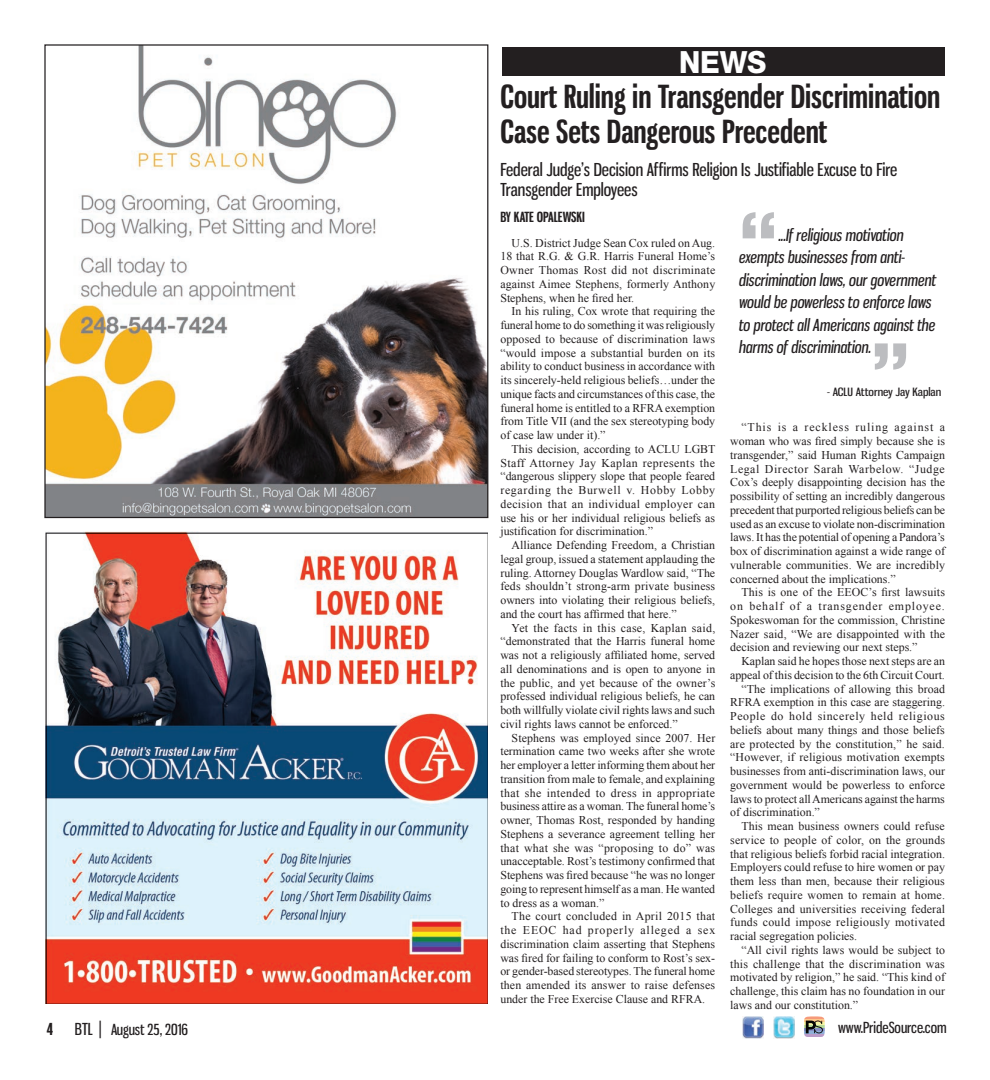
<style>
.page{position:relative;width:990px;height:1080px;background:#fff}
.page>*{position:absolute;margin:0;border:0;box-sizing:border-box;transform-origin:0 0}
.Pull_Quote_W__Quotes{font:800 condensed 75px "Helvetica Neue LT Std";color:#bcbdc0;scale:1.1 1}
.Headline_2_-_Small{font:700 31.25px/35px "Gnuolane Rg";color:#231f20}
.Breif_Box_Title{font:800 30.62px "Helvetica Neue";color:#fff;scale:.94 1}
.Subhead{font:17.5px/20px "Gnuolane Rg";color:#231f20}
.Pull_Quote_W__Quotes-2{font:italic 16.25px/22.5px "Gnuolane Rg";color:#231f20}
.t1{font:700 16.25px "Gnuolane Rg";color:#231f20}
.t2{font:15px "Gnuolane Rg";color:#231f20}
.ByLine_New{font:700 13.75px "Gnuolane Rg";color:#231f20}
.Body_Copy{font:11.88px/13.8px "Times New Roman";color:#231f20;text-align:justify}
.Pull_Quote_Byline{font:11.25px "Gnuolane Rg";color:#231f20;scale:1.14 1}
.s1{font-size:16.25px}
.s2{font-size:17.5px}
</style>
<div class="page">
<img style="left:773px;top:1016px;width:22px;height:22px">
<img style="left:742px;top:1016px;width:22px;height:22px">
<hr style="left:804px;top:1016px;width:21px;height:3px;background:#f69a7a">
<hr style="left:804px;top:1019px;width:21px;height:3px;background:#fdc88a">
<hr style="left:804px;top:1022px;width:21px;height:3px;background:#f6f3a2">
<hr style="left:804px;top:1025px;width:21px;height:3px;background:#b7d99b">
<hr style="left:804px;top:1028px;width:21px;height:3px;background:#868fc4">
<hr style="left:804px;top:1031px;width:21px;height:3px;background:#8fafd8">
<hr style="left:804px;top:1034px;width:21px;height:3px;background:#bb9cc9">
<svg style="left:806px;top:1021px;width:17px;height:12px"></svg>
<div style="left:502px;top:47px;width:443px;height:29px;background:#231f20"></div>
<img style="left:45px;top:531px;width:443px;height:472px">
<img style="left:46px;top:46px;width:440px;height:470px">
<p class="Breif_Box_Title" style="left:679px;top:44px;width:94px">NEWS</p>
<p class="Headline_2_-_Small" style="left:500px;top:78px;width:442px">Court Ruling in Transgender Discrimination<br>Case Sets Dangerous Precedent</p>
<p class="Subhead" style="left:500px;top:160px;width:399px">Federal Judge’s Decision Affirms Religion Is Justifiable Excuse to Fire<br>Transgender Employees</p>
<p class="ByLine_New" style="left:500px;top:208px;width:86px">BY KATE OPALEWSKI</p>
<p class="Body_Copy" style="left:500px;top:236px;width:216px;text-indent:11px">U.S. District Judge Sean Cox ruled on Aug.<br>18 that R.G. &amp; G.R. Harris Funeral Home’s Owner Thomas Rost did not discriminate against Aimee Stephens, formerly Anthony Stephens, when he fired her.</p>
<p class="Body_Copy" style="left:500px;top:304px;width:216px;text-indent:11px">In his ruling, Cox wrote that requiring the funeral home to do something it was religiously opposed to because of discrimination laws “would impose a substantial burden on its ability to conduct business in accordance with its sincerely-held religious beliefs…under the unique facts and circumstances of this case, the funeral home is entitled to a RFRA exemption from Title VII (and the sex stereotyping body of case law under it).”</p>
<p class="Body_Copy" style="left:500px;top:442px;width:217px;text-indent:11px">This decision, according to ACLU LGBT Staff Attorney Jay Kaplan represents the “dangerous slippery slope that people feared regarding the Burwell v. Hobby Lobby decision that an individual employer can use his or her individual religious beliefs as justification for discrimination.”</p>
<p class="Body_Copy" style="left:500px;top:538px;width:216px;text-indent:11px">Alliance Defending Freedom, a Christian legal group, issued a statement applauding the ruling. Attorney Douglas Wardlow said, “The feds shouldn’t strong-arm private business owners into violating their religious beliefs, and the court has affirmed that here.”</p>
<p class="Body_Copy" style="left:500px;top:621px;width:216px;text-indent:11px">Yet the facts in this case, Kaplan said, “demonstrated that the Harris funeral home was not a religiously affiliated home, served all denominations and is open to anyone in the public, and yet because of the owner’s professed individual religious beliefs, he can both willfully violate civil rights laws and such civil rights laws cannot be enforced.”</p>
<p class="Body_Copy" style="left:500px;top:731px;width:216px;text-indent:11px">Stephens was employed since 2007. Her termination came two weeks after she wrote her employer a letter informing them about her transition from male to female, and explaining that she intended to dress in appropriate business attire as a woman. The funeral home’s owner, Thomas Rost, responded by handing Stephens a severance agreement telling her that what she was “proposing to do” was unacceptable. Rost’s testimony confirmed that Stephens was fired because “he was no longer going to represent himself as a man. He wanted to dress as a woman.”</p>
<p class="Body_Copy" style="left:500px;top:909px;width:216px;text-indent:11px">The court concluded in April 2015 that the EEOC had properly alleged a sex discrimination claim asserting that Stephens was fired for failing to conform to Rost’s sex&shy;or gender-based stereotypes. The funeral home then amended its answer to raise defenses under the Free Exercise Clause and RFRA.</p>
<p class="Pull_Quote_W__Quotes" style="left:738px;top:193px;width:38px">“</p>
<p class="Pull_Quote_W__Quotes-2" style="left:738px;top:223px;width:199px;text-indent:40px">...If religious motivation exempts businesses from anti&shy;discrimination laws, our government would be powerless to enforce laws to protect all Americans against the harms of discrimination.</p>
<p class="Pull_Quote_Byline" style="left:827px;top:385px;width:101px">- ACLU Attorney Jay Kaplan</p>
<p class="Pull_Quote_W__Quotes" style="left:871px;top:324px;width:38px">”</p>
<p class="Body_Copy" style="left:730px;top:420px;width:216px;text-indent:11px">“This is a reckless ruling against a woman who was fired simply because she is transgender,” said Human Rights Campaign Legal Director Sarah Warbelow. “Judge Cox’s deeply disappointing decision has the possibility of setting an incredibly dangerous precedent that purported religious beliefs can be used as an excuse to violate non-discrimination laws. It has the potential of opening a Pandora’s box of discrimination against a wide range of vulnerable communities. We are incredibly concerned about the implications.”</p>
<p class="Body_Copy" style="left:730px;top:585px;width:216px;text-indent:11px">This is one of the EEOC’s first lawsuits on behalf of a transgender employee.<br>Spokeswoman for the commission, Christine Nazer said, “We are disappointed with the decision and reviewing our next steps.”</p>
<p class="Body_Copy" style="left:730px;top:654px;width:216px;text-align:right">Kaplan said he hopes those next steps are an appeal of this decision to the 6th Circuit Court.</p>
<p class="Body_Copy" style="left:730px;top:682px;width:216px;text-indent:11px">“The implications of allowing this broad RFRA exemption in this case are staggering.<br>People do hold sincerely held religious beliefs about many things and those beliefs are protected by the constitution,” he said. “However, if religious motivation exempts businesses from anti-discrimination laws, our government would be powerless to enforce laws to protect all Americans against the harms of discrimination.”</p>
<p class="Body_Copy" style="left:730px;top:819px;width:216px;text-indent:11px">This mean business owners could refuse service to people of color, on the grounds that religious beliefs forbid racial integration.<br>Employers could refuse to hire women or pay them less than men, because their religious beliefs require women to remain at home.<br>Colleges and universities receiving federal funds could impose religiously motivated racial segregation policies.</p>
<p class="Body_Copy" style="left:730px;top:943px;width:216px;text-indent:11px">“All civil rights laws would be subject to this challenge that the discrimination was motivated by religion,” he said. “This kind of challenge, this claim has no foundation in our laws and our constitution.”</p>
<p class="t1" style="left:47px;top:1019px;width:8px">4</p>
<p class="t2" style="left:75px;top:1021px;width:115px"><span class="s1">BTL</span> <span class="s2">|</span> August 25, 2016</p>
<p class="t2" style="left:838px;top:1019px;width:110px">www.PrideSource.com</p>
</div>
